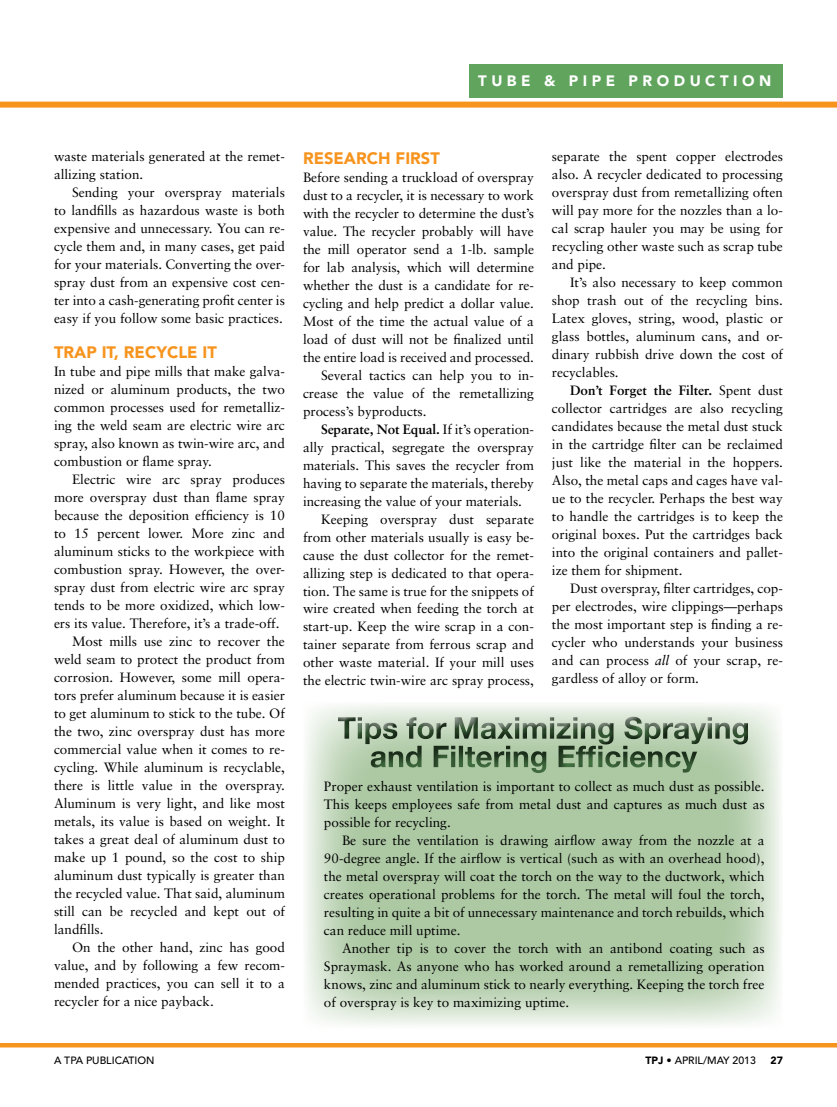
<style>
.page{position:relative;width:837px;height:1107px;background:#fff}
.page>*{position:absolute;margin:0;border:0;box-sizing:border-box;transform-origin:0 0}
.t1{font:900 16.5px "Avenir";color:#f7941e}
.t2{font:900 15px "Avenir";letter-spacing:.3em;color:#fff}
.t3{font:13.5px/18px "Sabon";color:#000;text-align:justify}
.t4{font:700 13.5px "Sabon";letter-spacing:-.005em;color:#000}
.t5{font:500 10.5px "Avenir";color:#000}
.t6{font:900 10.5px "Avenir";color:#000}
.s1{font-weight:400}
.s2{font-weight:700}
.s3{font-style:italic}
.s4{font-weight:900}
</style>
<div class="page">
<svg style="left:306px;top:705px;width:474px;height:320px;background:#bcd2b4"></svg>
<div style="left:0;top:102px;width:837px;height:6px;background:#f7941e"></div>
<div style="left:469px;top:64px;width:314px;height:33px;background:#60a45e"></div>
<hr style="left:0;top:1043px;width:837px;height:4px;background:#f7941e">
<div style="left:336px;top:715px;width:111px;height:30px;background:#dee9da"></div>
<div style="left:447px;top:714px;width:301px;height:30px;background:#dee9da"></div>
<svg style="left:338px;top:717px;width:410px;height:56px"></svg>
<div style="left:368px;top:744px;width:330px;height:30px;background:#000;opacity:.75"></div>
<p class="t2" style="left:478px;top:72px;width:14px">TUBE</p>
<p class="t2" style="left:544px;top:72px;width:144px">&amp; PI PE PRODUCTI</p>
<p class="t2" style="left:742px;top:72px;width:29px">O N</p>
<p class="t3" style="left:54px;top:148px;width:232px">waste materials generated at the remet&shy;allizing station.</p>
<p class="t3" style="left:54px;top:184px;width:233px;text-indent:18px">Sending your overspray materials to landfills as hazardous waste is both expensive and unnecessary. You can re&shy;cycle them and, in many cases, get paid for your materials. Converting the over&shy;spray dust from an expensive cost cen&shy;ter into a cash-generating profit center is easy if you follow some basic practices.</p>
<p class="t1" style="left:54px;top:343px;width:164px">TRAP IT, RECYCLE IT</p>
<p class="t3" style="left:54px;top:362px;width:233px">In tube and pipe mills that make galva&shy;nized or aluminum products, the two common processes used for remetalliz&shy;ing the weld seam are electric wire arc spray, also known as twin-wire arc, and combustion or flame spray.</p>
<p class="t3" style="left:72px;top:470px;width:214px">Electric wire arc spray produces</p>
<p class="t3" style="left:54px;top:488px;width:232px">more overspray dust than flame spray</p>
<p class="t3" style="left:54px;top:506px;width:232px">because the deposition efficiency is 10</p>
<p class="t3" style="left:54px;top:524px;width:232px">to 15 percent lower. More zinc and</p>
<p class="t3" style="left:54px;top:542px;width:232px">aluminum sticks to the workpiece with</p>
<p class="t3" style="left:54px;top:560px;width:232px">combustion spray. However, the over-</p>
<p class="t3" style="left:54px;top:578px;width:232px">spray dust from electric wire arc spray</p>
<p class="t3" style="left:54px;top:596px;width:232px">tends to be more oxidized, which low-</p>
<p class="t3" style="left:54px;top:614px;width:227px">ers its value. Therefore, it’s a trade-off.</p>
<p class="t3" style="left:72px;top:632px;width:214px">Most mills use zinc to recover the</p>
<p class="t3" style="left:54px;top:650px;width:232px">weld seam to protect the product from</p>
<p class="t3" style="left:54px;top:668px;width:233px">corrosion. However, some mill opera-</p>
<p class="t3" style="left:54px;top:686px;width:232px">tors prefer aluminum because it is easier</p>
<p class="t3" style="left:54px;top:704px;width:232px">to get aluminum to stick to the tube. Of</p>
<p class="t3" style="left:54px;top:722px;width:232px">the two, zinc overspray dust has more</p>
<p class="t3" style="left:54px;top:740px;width:233px">commercial value when it comes to re-</p>
<p class="t3" style="left:54px;top:758px;width:233px">cycling. While aluminum is recyclable,</p>
<p class="t3" style="left:54px;top:776px;width:232px">there is little value in the overspray.</p>
<p class="t3" style="left:54px;top:794px;width:233px">Aluminum is very light, and like most</p>
<p class="t3" style="left:54px;top:812px;width:232px">metals, its value is based on weight. It</p>
<p class="t3" style="left:54px;top:830px;width:232px">takes a great deal of aluminum dust to</p>
<p class="t3" style="left:54px;top:848px;width:232px">make up 1 pound, so the cost to ship</p>
<p class="t3" style="left:54px;top:866px;width:232px">aluminum dust typically is greater than</p>
<p class="t3" style="left:54px;top:884px;width:233px">the recycled value. That said, aluminum</p>
<p class="t3" style="left:54px;top:902px;width:233px">still can be recycled and kept out of</p>
<p class="t3" style="left:54px;top:920px;width:51px">landfills.</p>
<p class="t3" style="left:72px;top:938px;width:214px">On the other hand, zinc has good</p>
<p class="t3" style="left:54px;top:956px;width:232px">value, and by following a few recom-</p>
<p class="t3" style="left:54px;top:974px;width:232px">mended practices, you can sell it to a</p>
<p class="t3" style="left:54px;top:992px;width:161px">recycler for a nice payback.</p>
<p class="t1" style="left:303px;top:148px;width:138px">RESEARCH FIRST</p>
<p class="t3" style="left:303px;top:168px;width:233px">Before sending a truckload of overspray</p>
<p class="t3" style="left:303px;top:186px;width:232px">dust to a recycler, it is necessary to work</p>
<p class="t3" style="left:303px;top:204px;width:233px">with the recycler to determine the dust’s</p>
<p class="t3" style="left:303px;top:222px;width:232px">value. The recycler probably will have</p>
<p class="t3" style="left:303px;top:240px;width:233px">the mill operator send a 1-lb. sample</p>
<p class="t3" style="left:303px;top:258px;width:233px">for lab analysis, which will determine</p>
<p class="t3" style="left:303px;top:276px;width:232px">whether the dust is a candidate for re-</p>
<p class="t3" style="left:303px;top:294px;width:232px">cycling and help predict a dollar value.</p>
<p class="t3" style="left:303px;top:312px;width:233px">Most of the time the actual value of a</p>
<p class="t3" style="left:303px;top:330px;width:233px">load of dust will not be finalized until</p>
<p class="t3" style="left:303px;top:348px;width:233px">the entire load is received and processed.</p>
<p class="t3" style="left:321px;top:366px;width:214px">Several tactics can help you to in-</p>
<p class="t3" style="left:303px;top:384px;width:233px">crease the value of the remetallizing</p>
<p class="t3" style="left:303px;top:402px;width:125px">process’s byproducts.</p>
<p class="t4" style="left:321px;top:420px;width:214px">Separate, Not Equal. <span class="s1">If it’s operation-</span></p>
<p class="t3" style="left:303px;top:438px;width:232px">ally practical, segregate the overspray</p>
<p class="t3" style="left:303px;top:456px;width:232px">materials. This saves the recycler from</p>
<p class="t3" style="left:303px;top:474px;width:232px">having to separate the materials, thereby</p>
<p class="t3" style="left:303px;top:492px;width:220px">increasing the value of your materials.</p>
<p class="t3" style="left:321px;top:510px;width:214px">Keeping overspray dust separate</p>
<p class="t3" style="left:303px;top:528px;width:232px">from other materials usually is easy be-</p>
<p class="t3" style="left:303px;top:546px;width:232px">cause the dust collector for the remet-</p>
<p class="t3" style="left:303px;top:564px;width:233px">allizing step is dedicated to that opera-</p>
<p class="t3" style="left:303px;top:582px;width:232px">tion. The same is true for the snippets of</p>
<p class="t3" style="left:303px;top:600px;width:232px">wire created when feeding the torch at</p>
<p class="t3" style="left:303px;top:618px;width:232px">start-up. Keep the wire scrap in a con-</p>
<p class="t3" style="left:303px;top:636px;width:232px">tainer separate from ferrous scrap and</p>
<p class="t3" style="left:303px;top:654px;width:233px">other waste material. If your mill uses</p>
<p class="t3" style="left:303px;top:672px;width:232px">the electric twin-wire arc spray process,</p>
<p class="t3" style="left:552px;top:148px;width:233px">separate the spent copper electrodes also. A recycler dedicated to processing overspray dust from remetallizing often will pay more for the nozzles than a lo&shy;cal scrap hauler you may be using for recycling other waste such as scrap tube and pipe.</p>
<p class="t3" style="left:552px;top:273px;width:233px;text-indent:18px">It’s also necessary to keep common shop trash out of the recycling bins.<br>Latex gloves, string, wood, plastic or glass bottles, aluminum cans, and or&shy;dinary rubbish drive down the cost of recyclables.</p>
<p class="t3" style="left:552px;top:381px;width:233px;text-indent:18px"><span class="s2">Don’t Forget the Filter.</span> Spent dust collector cartridges are also recycling candidates because the metal dust stuck in the cartridge filter can be reclaimed just like the material in the hoppers.<br>Also, the metal caps and cages have val&shy;ue to the recycler. Perhaps the best way to handle the cartridges is to keep the original boxes. Put the cartridges back into the original containers and pallet&shy;ize them for shipment.</p>
<p class="t3" style="left:552px;top:579px;width:232px;text-indent:18px">Dust overspray, filter cartridges, cop&shy;per electrodes, wire clippings—perhaps the most important step is finding a re&shy;cycler who understands your business and can process <span class="s3">all</span> of your scrap, re&shy;gardless of alloy or form.</p>
<p class="t3" style="left:324px;top:778px;width:442px">Proper exhaust ventilation is important to collect as much dust as possible.<br>This keeps employees safe from metal dust and captures as much dust as possible for recycling.</p>
<p class="t3" style="left:324px;top:832px;width:442px;text-indent:18px">Be sure the ventilation is drawing airflow away from the nozzle at a 90-degree angle. If the airflow is vertical (such as with an overhead hood), the metal overspray will coat the torch on the way to the ductwork, which creates operational problems for the torch. The metal will foul the torch, resulting in quite a bit of unnecessary maintenance and torch rebuilds, which can reduce mill uptime.</p>
<p class="t3" style="left:324px;top:940px;width:442px;text-indent:18px">Another tip is to cover the torch with an antibond coating such as Spraymask. As anyone who has worked around a remetallizing operation knows, zinc and aluminum stick to nearly everything. Keeping the torch free of overspray is key to maximizing uptime.</p>
<p class="t5" style="left:54px;top:1054px;width:102px">A TPA PUBLICATION</p>
<p class="t5" style="left:646px;top:1054px;width:112px"><span class="s4">TPJ</span> • APRIL/MAY 2013</p>
<p class="t6" style="left:771px;top:1054px;width:14px">27</p>
</div>
